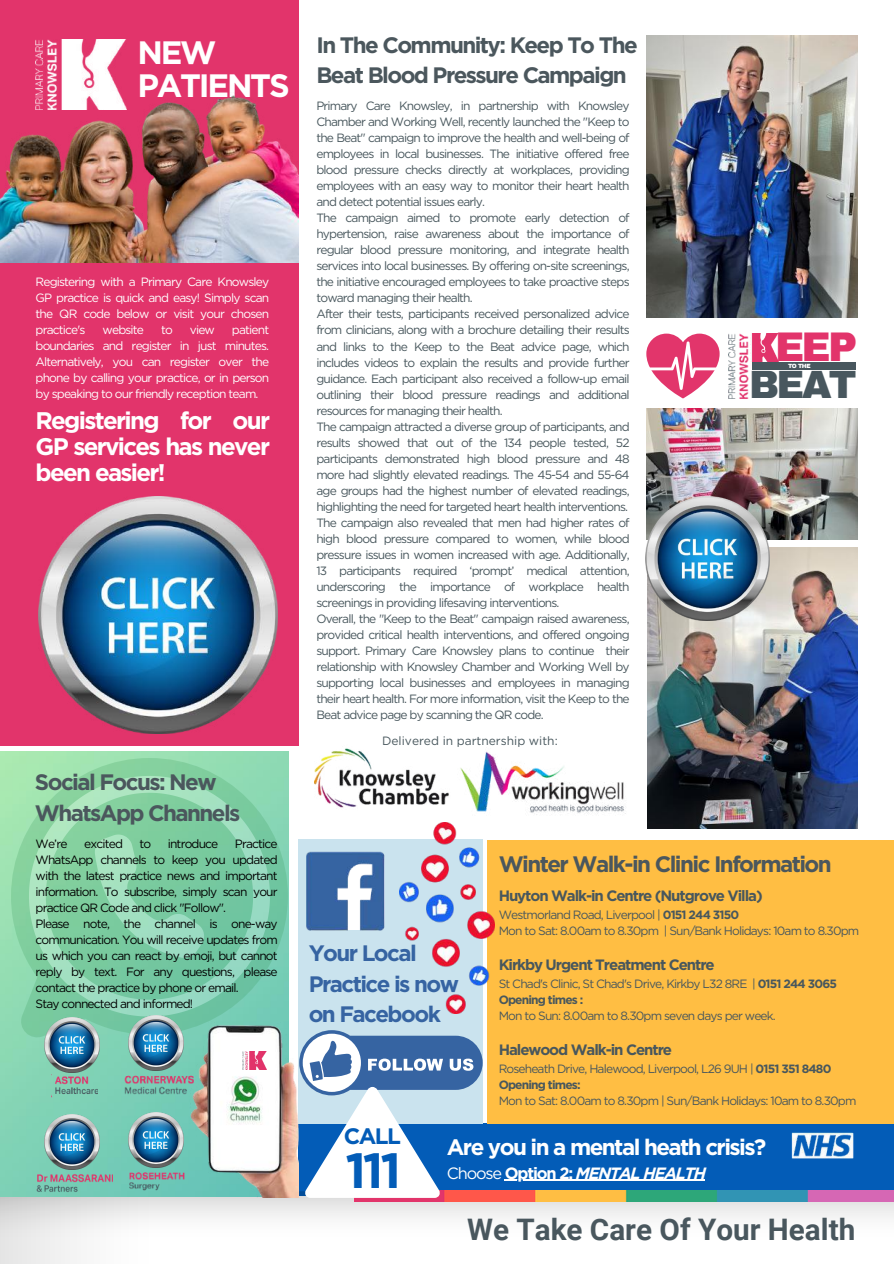
<style>
.page{position:relative;width:894px;height:1264px;background:#fff}
.page>*{position:absolute;margin:0;border:0;box-sizing:border-box;transform-origin:0 0}
.t1{font:700 49.35px "Gotham";color:#035cb7}
.t2{font:900 40.5px "Archivo";color:#e2346b}
.t3{font:900 38.55px "Archivo";color:#48575e}
.t4{font:700 32.4px/32.7px "Gotham";letter-spacing:-.07em;color:#fff}
.t5{font:700 29.7px "Roboto";color:#49575e}
.t6{font:700 24px/26px "Gotham";letter-spacing:-.07em;color:#fff;text-align:justify}
.t7{font:700 22.35px/30.3px "Gotham";letter-spacing:-.07em;color:#4b575d}
.t8{font:700 22.35px/30.3px "Gotham";letter-spacing:-.07em;color:#3664a2}
.t9{font:700 22.35px "Gotham";letter-spacing:-.07em;color:#fff}
.t10{font:700 22.35px "Gotham";color:#035cb7}
.t11{font:italic 700 16.35px "Gotham";letter-spacing:-.07em;color:#fff}
.t12{font:700 15px "Gotham";letter-spacing:-.07em;color:#48575d}
.t13{font:12px/16px "Gotham";letter-spacing:-.07em;color:#48575d}
.t14{font:12px/16px "Gotham";letter-spacing:-.07em;color:#000}
.t15{font:12px/16px "Gotham";letter-spacing:-.07em;color:#fff;text-align:justify}
.t16{font:12px "Gotham";color:#48575d}
.t17{font:900 5.85px "Archivo";color:#fff}
.s1{font-weight:700}
.s2{font-weight:400;font-style:normal}
.s3{font-style:normal}
</style>
<div class="page">
<svg style="left:646px;top:333px;width:74px;height:65px"></svg>
<img style="left:751px;top:333px;width:27px;height:29px">
<img style="left:728px;top:333px;width:23px;height:65px">
<div style="left:752px;top:362px;width:103px;height:7px;background:#48575e"></div>
<div style="left:298px;top:1123px;width:595px;height:73px;background:#035cb7"></div>
<img style="left:226px;top:1191px;width:667px;height:27px">
<img style="left:355px;top:1190px;width:538px;height:11px">
<img style="left:646px;top:36px;width:210px;height:281px">
<img style="left:647px;top:547px;width:209px;height:281px">
<img style="left:646px;top:408px;width:210px;height:132px">
<img style="left:314px;top:748px;width:135px;height:60px">
<img style="left:460px;top:751px;width:166px;height:64px">
<div style="left:0;top:0;width:299px;height:745px;background:#e2346b"></div>
<img style="left:0;top:751px;width:289px;height:444px">
<svg style="left:11px;top:758px;width:277px;height:283px;background:#8dd8ab"></svg>
<svg style="left:29px;top:776px;width:241px;height:240px;background:#90d7ae"></svg>
<svg style="left:46px;top:792px;width:207px;height:207px;background:#84d0a7"></svg>
<div style="left:487px;top:839px;width:406px;height:284px;background:#ffbe43"></div>
<img style="left:719px;top:1123px;width:157px;height:36px">
<div style="left:298px;top:839px;width:184px;height:284px;background:#cae3ee"></div>
<img style="left:165px;top:979px;width:133px;height:218px">
<img style="left:242px;top:1051px;width:24px;height:18px">
<img style="left:254px;top:843px;width:131px;height:95px">
<svg style="left:299px;top:1030px;width:183px;height:167px"></svg>
<img style="left:399px;top:822px;width:95px;height:191px">
<img style="left:0;top:63px;width:298px;height:200px">
<img style="left:36px;top:40px;width:91px;height:70px">
<hr style="left:504px;top:1179px;width:71px;height:1px;background:#fff">
<hr style="left:575px;top:1179px;width:129px;height:1px;background:#fff">
<img style="left:645px;top:496px;width:124px;height:124px">
<img style="left:39px;top:496px;width:238px;height:238px">
<img style="left:36px;top:1172px;width:77px;height:26px">
<img style="left:123px;top:1073px;width:70px;height:27px">
<img style="left:51px;top:1074px;width:47px;height:26px">
<img style="left:127px;top:1170px;width:58px;height:24px">
<img style="left:44px;top:1017px;width:56px;height:55px">
<img style="left:44px;top:1114px;width:56px;height:55px">
<img style="left:128px;top:1015px;width:55px;height:55px">
<img style="left:128px;top:1111px;width:55px;height:56px">
<h3 class="t4" style="left:137px;top:36px;width:154px">NEW<br>PATIENTS</h3>
<p class="t15" style="left:36px;top:274px;width:235px">Registering with a Primary Care Knowsley GP practice is quick and easy! Simply scan the QR code below or visit your chosen practice's</p>
<p class="t15" style="left:102px;top:322px;width:43px">website</p>
<p class="t15" style="left:161px;top:322px;width:13px">to</p>
<p class="t15" style="left:190px;top:322px;width:27px">view</p>
<p class="t15" style="left:36px;top:322px;width:235px;text-indent:196px">patient boundaries and register in just minutes.<br>Alternatively, you can register over the phone by calling your practice, or in person by speaking to our friendly reception team.</p>
<h3 class="t6" style="left:36px;top:407px;width:236px">Registering for our GP services has never been easier!</h3>
<h3 class="t7" style="left:35px;top:767px;width:207px">Social Focus: New<br>WhatsApp Channels</h3>
<p class="t14" style="left:36px;top:835px;width:33px">We’re</p>
<p class="t14" style="left:84px;top:835px;width:40px">excited</p>
<p class="t14" style="left:139px;top:835px;width:13px">to</p>
<p class="t14" style="left:168px;top:835px;width:52px">introduce</p>
<p class="t14" style="left:36px;top:835px;width:243px;text-indent:199px">Practice WhatsApp channels to keep you updated with the latest practice news and important information. To subscribe, simply scan your practice QR Code and click "Follow".<br>Please note, the channel is one-way communication. You will receive updates from us which you can react by emoji, but cannot reply by text. For any questions, please contact the practice by phone or email.<br>Stay connected and informed!</p>
<h3 class="t7" style="left:316px;top:30px;width:323px">In The Community: Keep To The<br>Beat Blood Pressure Campaign</h3>
<p class="t13" style="left:316px;top:98px;width:315px">Primary Care Knowsley, in partnership with Knowsley Chamber and Working Well, recently launched the "Keep to the Beat" campaign to improve the health and well-being of employees in local businesses. The initiative offered free blood pressure checks directly at workplaces, providing employees with an easy way to monitor their heart health and detect potential issues early.<br>The campaign aimed to promote early detection of hypertension, raise awareness about the importance of regular blood pressure monitoring, and integrate health services into local businesses. By offering on-site screenings, the initiative encouraged employees to take proactive steps toward managing their health.<br>After their tests, participants received personalized advice from clinicians, along with a brochure detailing their results and links to the Keep to the Beat advice page, which includes videos to explain the results and provide further guidance. Each participant also received a follow-up email outlining their blood pressure readings and additional resources for managing their health.<br>The campaign attracted a diverse group of participants, and results showed that out of the 134 people tested, 52 participants demonstrated high blood pressure and 48 more had slightly elevated readings. The 45-54 and 55-64 age groups had the highest number of elevated readings, highlighting the need for targeted heart health interventions.<br>The campaign also revealed that men had higher rates of high blood pressure compared to women, while blood pressure issues in women increased with age. Additionally, 13 participants required ‘prompt’ medical attention, underscoring the importance of workplace health screenings in providing lifesaving interventions.<br>Overall, the "Keep to the Beat" campaign raised awareness, provided critical health interventions, and offered ongoing support. Primary Care Knowsley plans to continue their relationship with Knowsley Chamber and Working Well by supporting local businesses and employees in managing their heart health. For more information, visit the Keep to the Beat advice page by scanning the QR code.</p>
<p class="t16" style="left:382px;top:733px;width:177px">Delivered in partnership with:</p>
<h2 class="t2" style="left:775px;top:326px;width:84px">EEP</h2>
<h3 class="t3" style="left:749px;top:364px;width:109px">BEAT</h3>
<p class="t17" style="left:787px;top:363px;width:24px">TO THE</p>
<h3 class="t8" style="left:308px;top:938px;width:152px">Your Local<br>Practice is now on Facebook</h3>
<h3 class="t7" style="left:498px;top:848px;width:334px">Winter Walk-in Clinic Information</h3>
<p class="t12" style="left:498px;top:886px;width:265px">Huyton Walk-in Centre (Nutgrove Villa)</p>
<p class="t13" style="left:498px;top:906px;width:362px">Westmorland Road, Liverpool | <span class="s1">0151 244 3150<br></span>Mon to Sat: 8.00am to 8.30pm | Sun/Bank Holidays: 10am to 8.30pm</p>
<p class="t12" style="left:498px;top:955px;width:217px">Kirkby Urgent Treatment Centre</p>
<p class="t13" style="left:498px;top:975px;width:340px">St Chad's Clinic, St Chad's Drive, Kirkby L32 8RE | <span class="s1">0151 244 3065<br>Opening times :</span></p>
<p class="t13" style="left:498px;top:1007px;width:278px">Mon to Sun: 8.00am to 8.30pm seven days per week.</p>
<p class="t12" style="left:498px;top:1040px;width:175px">Halewood Walk-in Centre</p>
<p class="t13" style="left:498px;top:1060px;width:334px">Roseheath Drive, Halewood, Liverpool, L26 9UH | <span class="s1">0151 351 8480<br>Opening times:</span></p>
<p class="t13" style="left:498px;top:1092px;width:359px">Mon to Sat: 8.00am to 8.30pm | Sun/Bank Holidays: 10am to 8.30pm</p>
<h3 class="t10" style="left:344px;top:1122px;width:59px">CALL</h3>
<h1 class="t1" style="left:345px;top:1140px;width:57px">111</h1>
<h3 class="t9" style="left:446px;top:1133px;width:321px">Are you in a mental heath crisis?</h3>
<h3 class="t11" style="left:446px;top:1162px;width:261px"><span class="s2">Choose</span> <span class="s3">Option 2:</span> MENTAL HEALTH</h3>
<h3 class="t5" style="left:467px;top:1211px;width:389px">We Take Care Of Your Health</h3>
</div>
